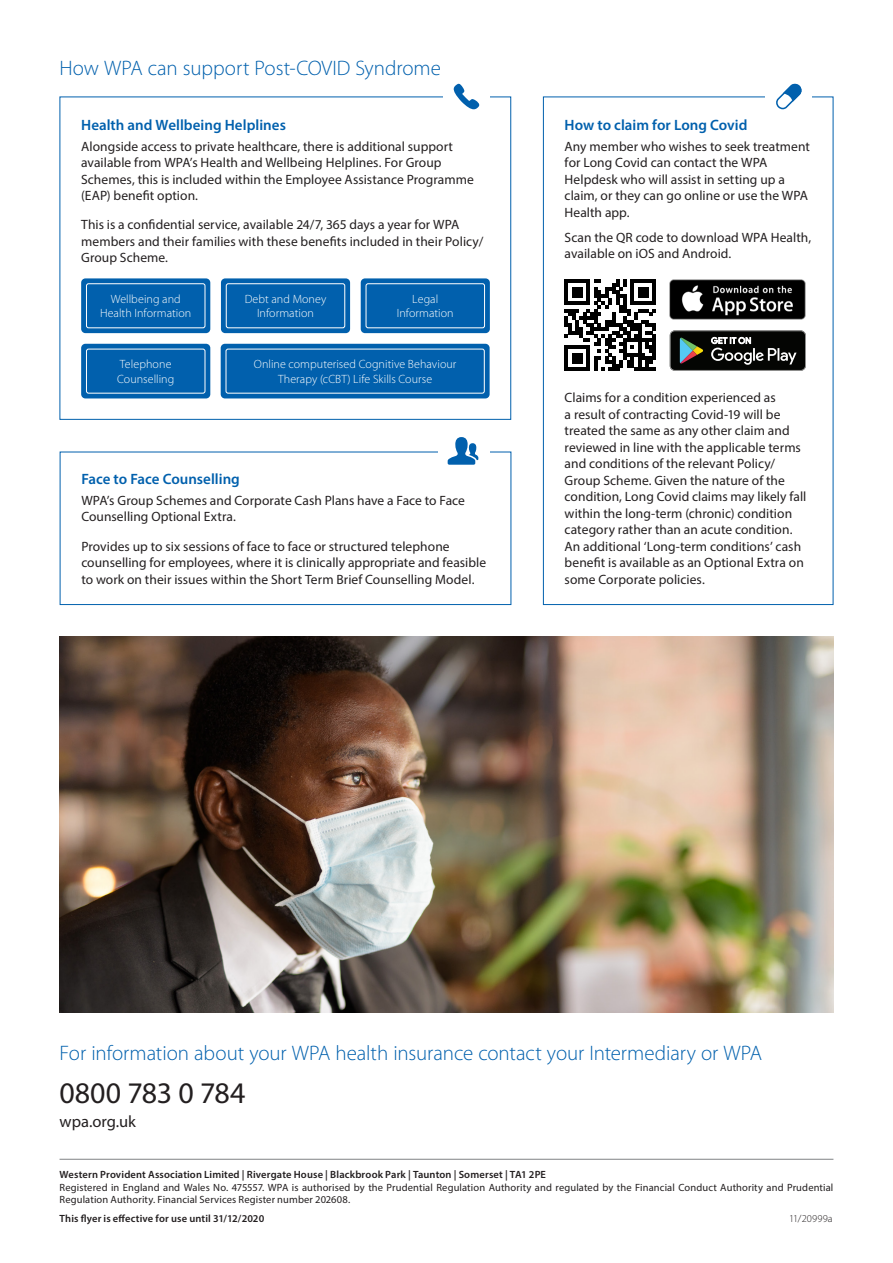
<style>
.page{position:relative;width:893px;height:1263px;background:#fff}
.page>*{position:absolute;margin:0;border:0;box-sizing:border-box;transform-origin:0 0}
.t1{font:30px "Myriad Pro";letter-spacing:-.005em;color:#231f20}
.t2{font:300 21px "Myriad Pro";letter-spacing:-.005em;color:#0160ad}
.t3{font:16.5px "Myriad Pro";color:#231f20}
.t4{font:600 15px "Myriad Pro";color:#0160ad}
.t5{font:13.5px/16.5px "Myriad Pro";letter-spacing:.005em;color:#231f20}
.t6{font:300 12px/14.2px "Myriad Pro";letter-spacing:.005em;color:#fff;text-align:center}
.t7{font:10.5px/12.6px "Myriad Pro";letter-spacing:.01em;color:#231f20}
.t8{font:600 10.5px "Myriad Pro";letter-spacing:.015em;color:#231f20}
.t9{font:300 10.5px "Myriad Pro";letter-spacing:.01em;color:#231f20}
</style>
<div class="page">
<div style="left:60px;top:97px;width:451px;height:323px;border:1px solid #0160ad"></div>
<div style="left:60px;top:452px;width:451px;height:153px;border:1px solid #0160ad"></div>
<div style="left:443px;top:92px;width:47px;height:27px;background:#fff"></div>
<div style="left:438px;top:437px;width:52px;height:28px;background:#fff"></div>
<div style="left:81px;top:278px;width:129px;height:55px;background:#0160ad;border-radius:4px"></div>
<div style="left:81px;top:344px;width:129px;height:54px;background:#0160ad;border-radius:4px"></div>
<div style="left:221px;top:278px;width:129px;height:55px;background:#0160ad;border-radius:4px"></div>
<div style="left:361px;top:278px;width:129px;height:55px;background:#0160ad;border-radius:4px"></div>
<div style="left:221px;top:344px;width:269px;height:54px;background:#0160ad;border-radius:4px"></div>
<div style="left:86px;top:284px;width:119px;height:44px;border:1px solid #fff;border-radius:2px"></div>
<div style="left:86px;top:349px;width:119px;height:44px;border:1px solid #fff;border-radius:2px"></div>
<div style="left:226px;top:284px;width:119px;height:44px;border:1px solid #fff;border-radius:2px"></div>
<div style="left:366px;top:284px;width:119px;height:44px;border:1px solid #fff;border-radius:2px"></div>
<div style="left:226px;top:349px;width:258px;height:44px;border:1px solid #fff;border-radius:2px"></div>
<div style="left:543px;top:97px;width:290px;height:508px;border:1px solid #0160ad"></div>
<div style="left:765px;top:92px;width:47px;height:27px;background:#fff"></div>
<svg style="left:670px;top:330px;width:136px;height:41px;background:#313331"></svg>
<img style="left:670px;top:279px;width:136px;height:41px">
<svg style="left:565px;top:280px;width:91px;height:91px"></svg>
<hr style="left:60px;top:1159px;width:773px;height:1px;background:#808285">
<img style="left:60px;top:637px;width:773px;height:375px">
<svg style="left:776px;top:83px;width:26px;height:26px"></svg>
<svg style="left:453px;top:84px;width:26px;height:25px"></svg>
<svg style="left:448px;top:437px;width:30px;height:28px"></svg>
<p class="t2" style="left:60px;top:56px;width:383px">How WPA can support Post-COVID Syndrome</p>
<p class="t4" style="left:81px;top:115px;width:206px">Health and Wellbeing Helplines</p>
<p class="t5" style="left:81px;top:138px;width:394px">Alongside access to private healthcare, there is additional support available from WPA’s Health and Wellbeing Helplines. For Group Schemes, this is included within the Employee Assistance Programme (EAP) benefit option.</p>
<p class="t5" style="left:81px;top:216px;width:404px">This is a confidential service, available 24/7, 365 days a year for WPA members and their families with these benefits included in their Policy/<br>Group Scheme.</p>
<p class="t6" style="left:100px;top:292px;width:93px">Wellbeing and<br>Health Information</p>
<p class="t6" style="left:245px;top:292px;width:83px">Debt and Money<br>Information</p>
<p class="t6" style="left:397px;top:292px;width:58px">Legal<br>Information</p>
<p class="t6" style="left:117px;top:357px;width:59px;text-align:left">Telephone<br>Counselling</p>
<p class="t6" style="left:254px;top:357px;width:204px">Online computerised Cognitive Behaviour<br>Therapy (cCBT) Life Skills Course</p>
<p class="t4" style="left:81px;top:470px;width:160px">Face to Face Counselling</p>
<p class="t5" style="left:81px;top:492px;width:385px">WPA’s Group Schemes and Corporate Cash Plans have a Face to Face<br>Counselling Optional Extra.</p>
<p class="t5" style="left:81px;top:538px;width:406px">Provides up to six sessions of face to face or structured telephone counselling for employees, where it is clinically appropriate and feasible to work on their issues within the Short Term Brief Counselling Model.</p>
<p class="t4" style="left:565px;top:115px;width:184px">How to claim for Long Covid</p>
<p class="t5" style="left:565px;top:138px;width:247px">Any member who wishes to seek treatment for Long Covid can contact the WPA<br>Helpdesk who will assist in setting up a claim, or they can go online or use the WPA<br>Health app.</p>
<p class="t5" style="left:565px;top:229px;width:248px">Scan the QR code to download WPA Health, available on iOS and Android.</p>
<p class="t5" style="left:565px;top:389px;width:243px">Claims for a condition experienced as<br>a result of contracting Covid-19 will be treated the same as any other claim and reviewed in line with the applicable terms and conditions of the relevant Policy/ Group Scheme. Given the nature of the condition, Long Covid claims may likely fall within the long-term (chronic) condition category rather than an acute condition.<br>An additional ‘Long-term conditions’ cash benefit is available as an Optional Extra on some Corporate policies.</p>
<p class="t2" style="left:60px;top:1040px;width:704px">For information about your WPA health insurance contact your Intermediary or WPA</p>
<p class="t1" style="left:60px;top:1075px;width:188px">0800 783 0 784</p>
<p class="t3" style="left:60px;top:1111px;width:78px">wpa.org.uk</p>
<p class="t8" style="left:60px;top:1168px;width:488px">Western Provident Association Limited | Rivergate House | Blackbrook Park | Taunton | Somerset | TA1 2PE</p>
<p class="t7" style="left:60px;top:1181px;width:775px">Registered in England and Wales No. 475557. WPA is authorised by the Prudential Regulation Authority and regulated by the Financial Conduct Authority and Prudential<br>Regulation Authority. Financial Services Register number 202608.</p>
<p class="t8" style="left:60px;top:1212px;width:206px">This flyer is effective for use until 31/12/2020</p>
<p class="t9" style="left:789px;top:1212px;width:45px">11/20999a</p>
</div>
